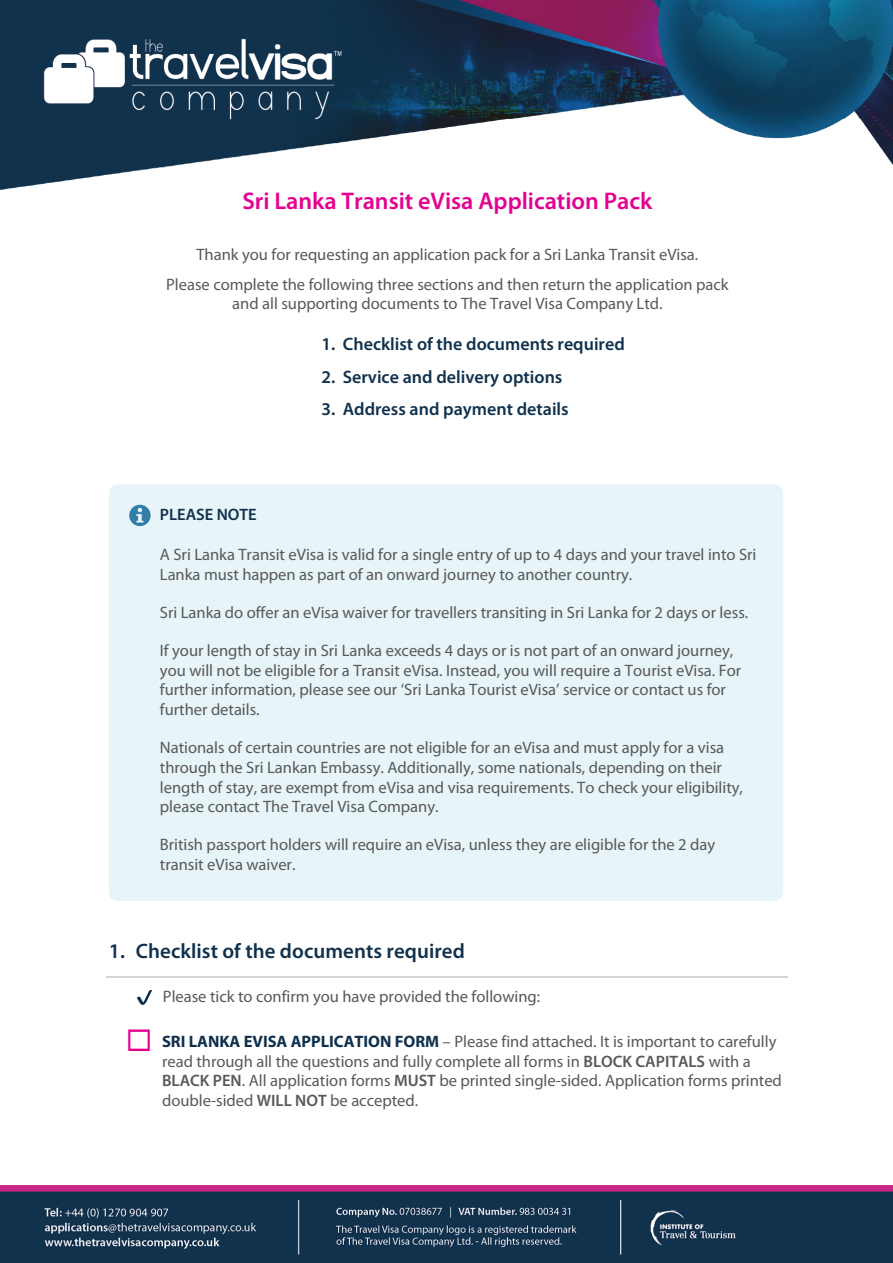
<style>
.page{position:relative;width:893px;height:1263px;background:#fff}
.page>*{position:absolute;margin:0;border:0;box-sizing:border-box;transform-origin:0 0}
.t1{font:600 24.15px "Myriad Pro";letter-spacing:-.005em;color:#e60091}
.t2{font:600 20.85px "Myriad Pro";letter-spacing:.005em;color:#0f314d}
.t3{font:600 18px "Myriad Pro";color:#0f314d}
.t4{font:16.5px/19.8px "Myriad Pro";color:#595959}
.t5{font:600 16.5px "Myriad Pro";color:#0f314d}
.s1{color:#e60091}
.s2{font-weight:700;color:#0e304d}
.s3{font-weight:600}
</style>
<div class="page">
<img style="left:0;top:0;width:893px;height:190px">
<img style="left:0;top:1185px;width:893px;height:78px">
<hr style="left:107px;top:976px;width:681px;height:1px;background:#d7d5d4">
<svg style="left:137px;top:990px;width:15px;height:15px"></svg>
<div style="left:109px;top:484px;width:674px;height:417px;background:#e7f4f8;border-radius:9px"></div>
<svg style="left:129px;top:505px;width:22px;height:21px"></svg>
<h1 class="t1" style="left:242px;top:191px;width:412px">Sri Lanka Transit eVisa Application Pack</h1>
<p class="t4" style="left:166px;top:241px;width:564px;line-height:29.5px;text-align:center">Thank you for requesting an application pack for a Sri Lanka Transit eVisa.<br>Please complete the following three sections and then return the application pack</p>
<p class="t4" style="left:232px;top:295px;width:432px">and all supporting documents to The Travel Visa Company Ltd.</p>
<p class="t3" style="left:322px;top:337px;width:305px">1. Checklist of the documents required</p>
<p class="t3" style="left:322px;top:369px;width:242px">2. Service and delivery options</p>
<p class="t3" style="left:322px;top:401px;width:249px">3. Address and payment details</p>
<p class="t5" style="left:160px;top:508px;width:98px">PLEASE NOTE</p>
<p class="t4" style="left:160px;top:546px;width:598px">A Sri Lanka Transit eVisa is valid for a single entry of up to 4 days and your travel into Sri<br>Lanka must happen as part of an onward journey to another country.</p>
<p class="t4" style="left:160px;top:604px;width:590px">Sri Lanka do offer an eVisa waiver for travellers transiting in Sri Lanka for 2 days or less.</p>
<p class="t4" style="left:160px;top:642px;width:583px">If your length of stay in Sri Lanka exceeds 4 days or is not part of an onward journey, you will not be eligible for a Transit eVisa. Instead, you will require a Tourist eVisa. For further information, please see our ‘Sri Lanka Tourist eVisa’ service or contact us for further details.</p>
<p class="t4" style="left:160px;top:739px;width:585px">Nationals of certain countries are not eligible for an eVisa and must apply for a visa through the Sri Lankan Embassy. Additionally, some nationals, depending on their length of stay, are exempt from eVisa and visa requirements. To check your eligibility, please contact The Travel Visa Company.</p>
<p class="t4" style="left:160px;top:836px;width:557px">British passport holders will require an eVisa, unless they are eligible for the 2 day transit eVisa waiver.</p>
<p class="t2" style="left:109px;top:942px;width:357px">1. Checklist of the documents required</p>
<p class="t4" style="left:163px;top:988px;width:379px">Please tick to confirm you have provided the following:</p>
<p class="t4" style="left:162px;top:1033px;width:621px;text-indent:-36px"><span class="s1">◻</span> <span class="s2">SRI LANKA EVISA APPLICATION FORM</span> – Please find attached. It is important to carefully read through all the questions and fully complete all forms in <span class="s3">BLOCK CAPITALS</span> with a <span class="s3">BLACK PEN</span>. All application forms <span class="s3">MUST</span> be printed single-sided. Application forms printed double-sided <span class="s3">WILL NOT</span> be accepted.</p>
</div>
